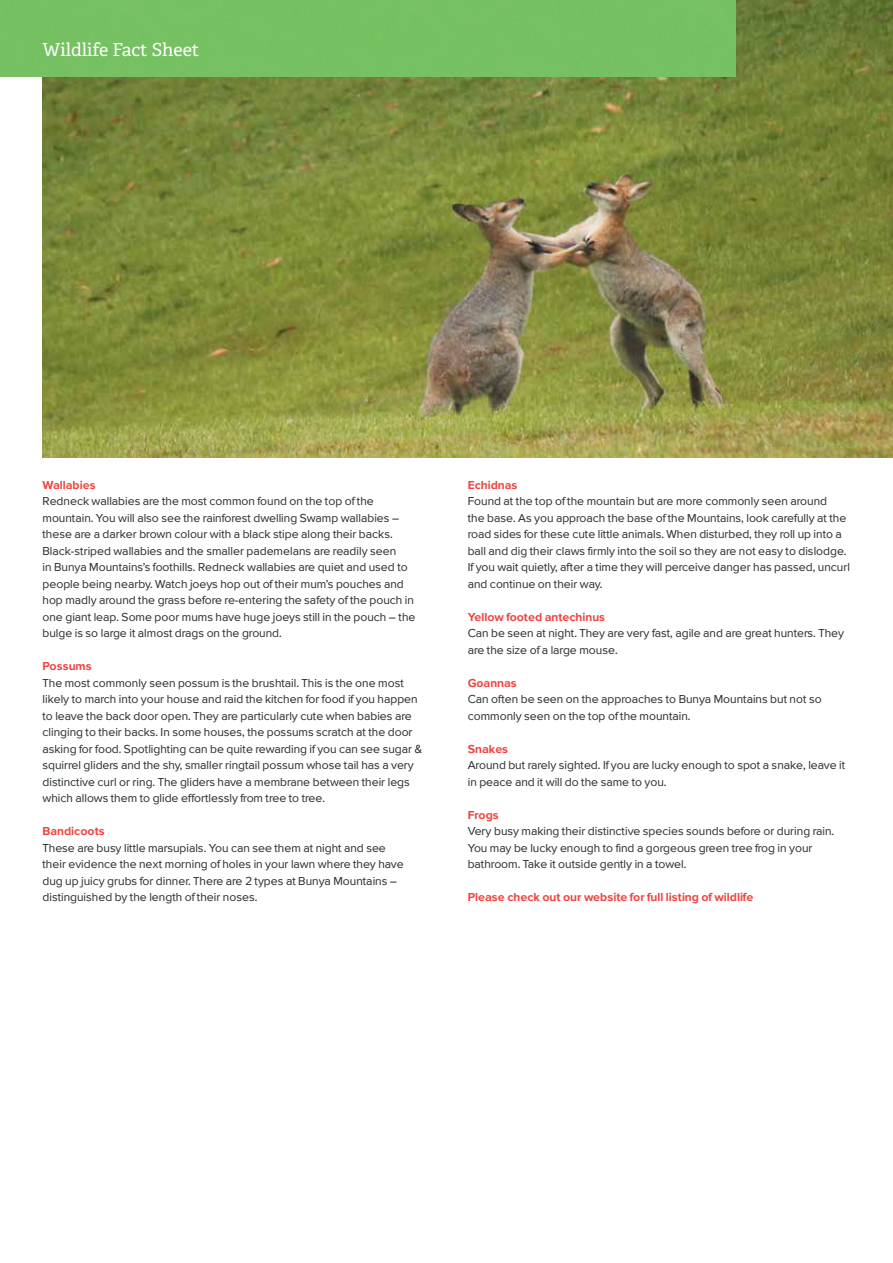
<style>
.page{position:relative;width:893px;height:1263px;background:#fff}
.page>*{position:absolute;margin:0;border:0;box-sizing:border-box;transform-origin:0 0}
.t1{font:18px "Adelle";color:#fff}
.t2{font:12px/16.5px "Proxima Sans";color:#2f3438}
.t3{font:500 12px "Proxima Sans";color:#ef433f}
</style>
<div class="page">
<img style="left:43px;top:0;width:850px;height:458px">
<div style="left:0;top:0;width:736px;height:77px;background:#75c162"></div>
<h1 class="t1" style="left:43px;top:37px;width:158px">Wildlife Fact Sheet</h1>
<p class="t3" style="left:43px;top:478px;width:55px">Wallabies</p>
<p class="t2" style="left:43px;top:493px;width:374px">Redneck wallabies are the most common found on the top of the mountain. You will also see the rainforest dwelling Swamp wallabies – these are a darker brown colour with a black stipe along their backs.<br>Black-striped wallabies and the smaller pademelans are readily seen<br>in Bunya Mountains’s foothills. Redneck wallabies are quiet and used to people being nearby. Watch joeys hop out of their mum’s pouches and hop madly around the grass before re-entering the safety of the pouch in one giant leap. Some poor mums have huge joeys still in the pouch – the bulge is so large it almost drags on the ground.</p>
<p class="t3" style="left:43px;top:659px;width:51px">Possums</p>
<p class="t2" style="left:43px;top:674px;width:381px">The most commonly seen possum is the brushtail. This is the one most likely to march into your house and raid the kitchen for food if you happen to leave the back door open. They are particularly cute when babies are clinging to their backs. In some houses, the possums scratch at the door asking for food. Spotlighting can be quite rewarding if you can see sugar &amp; squirrel gliders and the shy, smaller ringtail possum whose tail has a very distinctive curl or ring. The gliders have a membrane between their legs which allows them to glide effortlessly from tree to tree.</p>
<p class="t3" style="left:43px;top:824px;width:64px">Bandicoots</p>
<p class="t2" style="left:43px;top:839px;width:363px">These are busy little marsupials. You can see them at night and see their evidence the next morning of holes in your lawn where they have dug up juicy grubs for dinner. There are 2 types at Bunya Mountains – distinguished by the length of their noses.</p>
<p class="t3" style="left:468px;top:478px;width:51px">Echidnas</p>
<p class="t2" style="left:468px;top:493px;width:384px">Found at the top of the mountain but are more commonly seen around<br>the base. As you approach the base of the Mountains, look carefully at the road sides for these cute little animals. When disturbed, they roll up into a ball and dig their claws firmly into the soil so they are not easy to dislodge.<br>If you wait quietly, after a time they will perceive danger has passed, uncurl and continue on their way.</p>
<p class="t3" style="left:468px;top:610px;width:139px">Yellow footed antechinus</p>
<p class="t2" style="left:468px;top:625px;width:378px">Can be seen at night. They are very fast, agile and are great hunters. They are the size of a large mouse.</p>
<p class="t3" style="left:468px;top:676px;width:51px">Goannas</p>
<p class="t2" style="left:468px;top:691px;width:355px">Can often be seen on the approaches to Bunya Mountains but not so commonly seen on the top of the mountain.</p>
<p class="t3" style="left:468px;top:742px;width:42px">Snakes</p>
<p class="t2" style="left:468px;top:757px;width:379px">Around but rarely sighted. If you are lucky enough to spot a snake, leave it in peace and it will do the same to you.</p>
<p class="t3" style="left:468px;top:808px;width:33px">Frogs</p>
<p class="t2" style="left:468px;top:823px;width:368px">Very busy making their distinctive species sounds before or during rain.<br>You may be lucky enough to find a gorgeous green tree frog in your bathroom. Take it outside gently in a towel.</p>
<p class="t3" style="left:468px;top:890px;width:287px">Please check out our website for full listing of wildlife</p>
</div>
